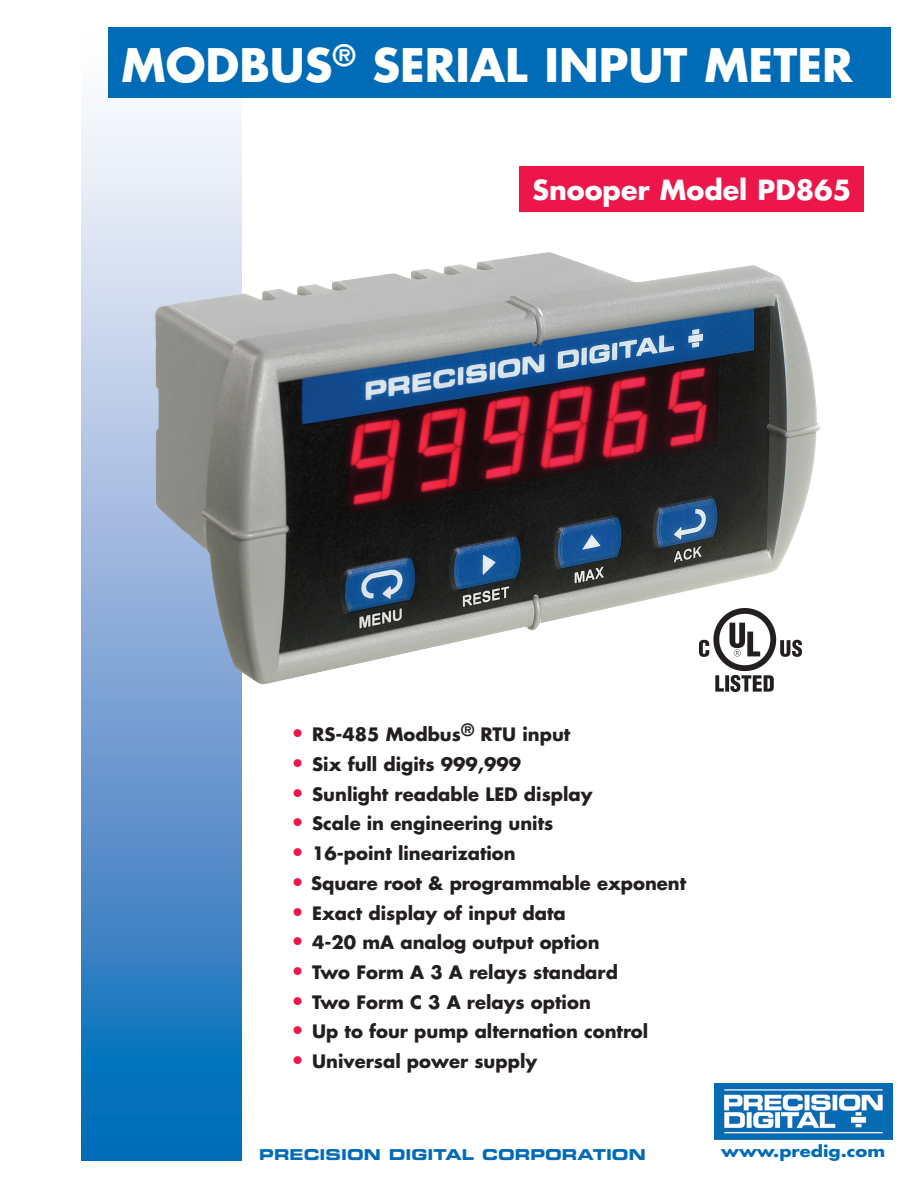
<style>
.page{position:relative;width:918px;height:1188px;background:#fff}
.page>*{position:absolute;margin:0;border:0;box-sizing:border-box;transform-origin:0 0}
.t1{font:700 45px "Futura Std";color:#fff}
.t2{font:700 27px "Futura Std";letter-spacing:.1em;color:#fff}
.t3{font:700 18px "Futura Std";color:#231f20}
.t4{font:700 15.45px "Futura Std";color:#006bb6;scale:1.16 1}
.t5{font:15px "Eurostile LT Std Bold Ex 2";color:#006bb6}
.s1{font-size:45px}
.s2{font-size:21px;color:#ed164b}
</style>
<div class="page">
<svg style="left:81px;top:112px;width:161px;height:1049px;background:#679ed1"></svg>
<div style="left:108px;top:27px;width:783px;height:71px;background:#006bb6"></div>
<img style="left:104px;top:231px;width:717px;height:461px">
<div style="left:520px;top:166px;width:344px;height:46px;background:#ed164b"></div>
<img style="left:715px;top:1084px;width:177px;height:56px">
<img style="left:699px;top:608px;width:103px;height:83px">
<h1 class="t1" style="left:305px;top:35px;width:549px">s <sup>®</sup> Serial input meter</h1>
<h2 class="t2" style="left:122px;top:56px;width:734px"><span class="s1">Modbu</span>Snooper Modbus<sup>®</sup> Serial Input Meter</h2>
<h2 class="t2" style="left:532px;top:172px;width:320px">Snooper Model PD865</h2>
<p class="t3" style="left:291px;top:723px;width:203px"><span class="s2">•</span> RS-485 Modbus<sup>®</sup> RTU</p>
<p class="t3" style="left:522px;top:723px;width:49px">input</p>
<p class="t3" style="left:291px;top:752px;width:232px"><span class="s2">•</span> Six full digits 999,999</p>
<p class="t3" style="left:291px;top:782px;width:207px"><span class="s2">•</span> Sunlight readable LED</p>
<p class="t3" style="left:524px;top:782px;width:70px">display</p>
<p class="t3" style="left:291px;top:812px;width:264px"><span class="s2">•</span> Scale in engineering units</p>
<p class="t3" style="left:291px;top:841px;width:227px"><span class="s2">•</span> 16-point linearization</p>
<p class="t3" style="left:291px;top:871px;width:397px"><span class="s2">•</span> Square root &amp; programmable exponent</p>
<p class="t3" style="left:291px;top:901px;width:277px"><span class="s2">•</span> Exact display of input data</p>
<p class="t3" style="left:291px;top:931px;width:311px"><span class="s2">•</span> 4-20 mA analog output option</p>
<p class="t3" style="left:291px;top:960px;width:329px"><span class="s2">•</span> Two Form A 3 A relays standard</p>
<p class="t3" style="left:291px;top:990px;width:302px"><span class="s2">•</span> Two Form C 3 A relays option</p>
<p class="t3" style="left:291px;top:1020px;width:359px"><span class="s2">•</span> Up to four pump alternation control</p>
<p class="t3" style="left:291px;top:1049px;width:248px"><span class="s2">•</span> Universal power supply</p>
<p class="t5" style="left:259px;top:1144px;width:388px">PRECISION DIGITAL CORPORATION</p>
<p class="t4" style="left:721px;top:1140px;width:143px">www.predig.com</p>
</div>
